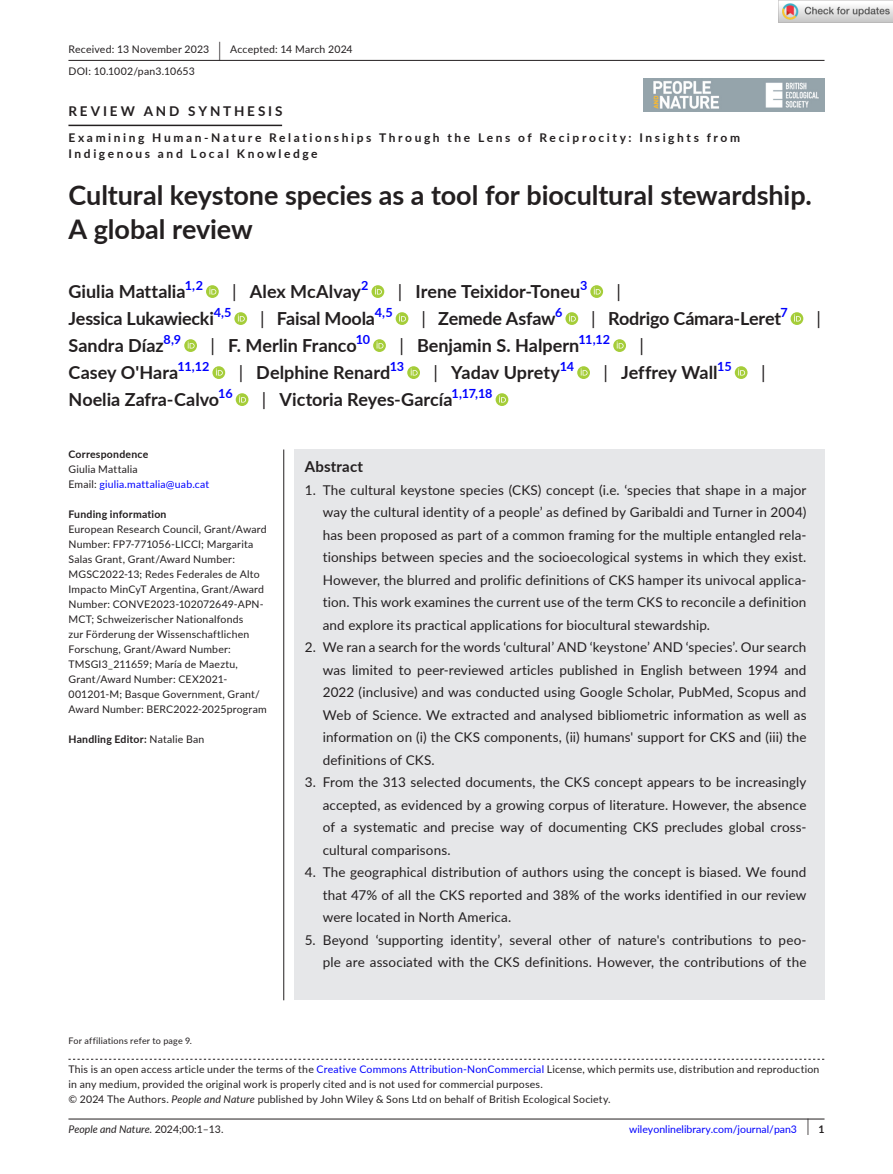
<style>
.page{position:relative;width:893px;height:1174px;background:#fff}
.page>*{position:absolute;margin:0;border:0;box-sizing:border-box;transform-origin:0 0}
.t1{font:700 27px/34.5px "Lato";letter-spacing:-.005em;color:#231f20}
.t2{font:700 18px "Lato";letter-spacing:-.005em;color:#231f20}
.t3{font:18px "Lato";color:#231f20}
.t4{font:700 15px "Lato";letter-spacing:.015em;color:#231f20}
.t5{font:13.5px/22.5px "Lato";letter-spacing:.01em;color:#231f20;text-align:justify}
.t6{font:700 13.5px "Lato";letter-spacing:.215em;color:#231f20}
.t7{font:700 12.6px "Lato";letter-spacing:-.015em;color:#00f}
.t8{font:700 12px/16.5px "Lato";letter-spacing:.215em;color:#231f20}
.t9{font:10.5px/15px "Lato";letter-spacing:.02em;color:#231f20}
.t10{font:10.5px/15px "Lato";letter-spacing:.01em;color:#00f}
.t11{font:700 10.5px "Lato";letter-spacing:.02em;color:#231f20}
.t12{font:italic 10.5px "Lato";color:#231f20}
.t13{font:9px "Lato";letter-spacing:.02em;color:#231f20}
.s1{font-size:19.65px}
.s2{font-weight:400}
.s3{color:#231f20}
.s4{color:#00f}
.s5{font-style:italic}
.s6{font-style:normal}
.s7{font-size:17.4px;color:#231f20}
.s8{font-weight:700;color:#231f20}
</style>
<div class="page">
<hr style="left:68px;top:1118px;width:756px;height:1px;background:#231f20">
<img style="left:644px;top:79px;width:180px;height:33px">
<hr style="left:68px;top:60px;width:756px;height:1px;background:#231f20">
<hr style="left:68px;top:125px;width:214px;height:1px;background:#231f20">
<svg style="left:206px;top:285px;width:13px;height:13px"></svg>
<svg style="left:209px;top:287px;width:7px;height:7px"></svg>
<svg style="left:371px;top:285px;width:13px;height:13px"></svg>
<svg style="left:375px;top:287px;width:7px;height:7px"></svg>
<svg style="left:590px;top:285px;width:13px;height:13px"></svg>
<svg style="left:594px;top:287px;width:7px;height:7px"></svg>
<svg style="left:234px;top:312px;width:13px;height:13px"></svg>
<svg style="left:238px;top:314px;width:7px;height:7px"></svg>
<svg style="left:396px;top:312px;width:12px;height:13px"></svg>
<svg style="left:399px;top:314px;width:7px;height:7px"></svg>
<svg style="left:565px;top:312px;width:13px;height:13px"></svg>
<svg style="left:569px;top:314px;width:7px;height:7px"></svg>
<svg style="left:791px;top:312px;width:12px;height:13px"></svg>
<svg style="left:794px;top:314px;width:7px;height:7px"></svg>
<svg style="left:184px;top:339px;width:13px;height:13px"></svg>
<svg style="left:188px;top:341px;width:7px;height:7px"></svg>
<svg style="left:373px;top:339px;width:13px;height:13px"></svg>
<svg style="left:377px;top:341px;width:6px;height:7px"></svg>
<svg style="left:613px;top:339px;width:13px;height:13px"></svg>
<svg style="left:617px;top:341px;width:7px;height:7px"></svg>
<svg style="left:212px;top:366px;width:13px;height:13px"></svg>
<svg style="left:216px;top:368px;width:7px;height:7px"></svg>
<svg style="left:407px;top:366px;width:13px;height:13px"></svg>
<svg style="left:411px;top:368px;width:7px;height:7px"></svg>
<svg style="left:577px;top:366px;width:13px;height:13px"></svg>
<svg style="left:581px;top:368px;width:7px;height:7px"></svg>
<svg style="left:735px;top:366px;width:12px;height:13px"></svg>
<svg style="left:738px;top:368px;width:7px;height:7px"></svg>
<svg style="left:236px;top:393px;width:12px;height:13px"></svg>
<svg style="left:239px;top:395px;width:7px;height:7px"></svg>
<svg style="left:496px;top:393px;width:12px;height:13px"></svg>
<svg style="left:499px;top:395px;width:7px;height:7px"></svg>
<svg style="left:68px;top:1058px;width:756px;height:1px"></svg>
<div style="left:294px;top:449px;width:530px;height:551px;background:#e6e7e9"></div>
<hr style="left:283px;top:449px;width:1px;height:551px;background:#231f20">
<img style="left:779px;top:0;width:114px;height:23px">
<p class="t9" style="left:68px;top:38px;width:286px;line-height:21.8px">Received: 13 November 2023 <span class="s1">|</span> Accepted: 14 March 2024<br>DOI: 10.1002/pan3.10653</p>
<p class="t6" style="left:68px;top:101px;width:216px">REVIEW AND SYNTHESIS</p>
<p class="t8" style="left:68px;top:129px;width:673px">Examining Human-Nature Relationships Through the Lens of Reciprocity: Insights from<br>Indigenous and Local Knowledge</p>
<h1 class="t1" style="left:68px;top:177px;width:745px">Cultural keystone species as a tool for biocultural stewardship.<br>A global review</h1>
<h2 class="t2" style="left:68px;top:278px;width:119px">Giulia Mattalia</h2>
<p class="t7" style="left:185px;top:276px;width:20px">1,2</p>
<h2 class="t2" style="left:232px;top:278px;width:130px"><span class="s2">|</span> Alex McAlvay</h2>
<p class="t7" style="left:361px;top:276px;width:9px">2</p>
<h2 class="t2" style="left:398px;top:278px;width:184px"><span class="s2">|</span> Irene Teixidor-Toneu</h2>
<p class="t7" style="left:580px;top:276px;width:9px">3</p>
<h2 class="t3" style="left:617px;top:278px;width:6px">|</h2>
<h2 class="t2" style="left:68px;top:305px;width:147px">Jessica Lukawiecki</h2>
<p class="t7" style="left:214px;top:303px;width:19px">4,5</p>
<h2 class="t2" style="left:260px;top:305px;width:116px"><span class="s2">|</span> Faisal Moola</h2>
<p class="t7" style="left:375px;top:303px;width:19px">4,5</p>
<h2 class="t2" style="left:421px;top:305px;width:136px"><span class="s2">|</span> Zemede Asfaw</h2>
<p class="t7" style="left:555px;top:303px;width:9px">6</p>
<h2 class="t2" style="left:591px;top:305px;width:191px"><span class="s2">|</span> Rodrigo Cámara-Leret</h2>
<p class="t7" style="left:780px;top:303px;width:9px">7</p>
<h2 class="t3" style="left:816px;top:305px;width:6px">|</h2>
<h2 class="t2" style="left:68px;top:332px;width:97px">Sandra Díaz</h2>
<p class="t7" style="left:164px;top:330px;width:19px">8,9</p>
<h2 class="t2" style="left:210px;top:332px;width:148px"><span class="s2">|</span> F. Merlin Franco</h2>
<p class="t7" style="left:356px;top:330px;width:16px">10</p>
<h2 class="t2" style="left:399px;top:332px;width:181px"><span class="s2">|</span> Benjamin S. Halpern</h2>
<p class="t7" style="left:578px;top:330px;width:33px">11,12</p>
<h2 class="t3" style="left:639px;top:332px;width:6px">|</h2>
<h2 class="t2" style="left:68px;top:359px;width:111px">Casey O'Hara</h2>
<p class="t7" style="left:177px;top:357px;width:33px">11,12</p>
<h2 class="t2" style="left:239px;top:359px;width:153px"><span class="s2">|</span> Delphine Renard</h2>
<p class="t7" style="left:390px;top:357px;width:16px">13</p>
<h2 class="t2" style="left:433px;top:359px;width:128px"><span class="s2">|</span> Yadav Uprety</h2>
<p class="t7" style="left:560px;top:357px;width:16px">14</p>
<h2 class="t2" style="left:603px;top:359px;width:116px"><span class="s2">|</span> Jeffrey Wall</h2>
<p class="t7" style="left:717px;top:357px;width:16px">15</p>
<h2 class="t3" style="left:761px;top:359px;width:6px">|</h2>
<h2 class="t2" style="left:68px;top:386px;width:152px">Noelia Zafra-Calvo</h2>
<p class="t7" style="left:218px;top:384px;width:16px">16</p>
<h2 class="t2" style="left:262px;top:386px;width:192px"><span class="s2">|</span> Victoria Reyes-García</h2>
<p class="t7" style="left:452px;top:384px;width:43px">1,17,18</p>
<p class="t11" style="left:68px;top:446px;width:81px">Correspondence</p>
<p class="t10" style="left:68px;top:461px;width:142px"><span class="s3">Giulia Mattalia<br>Email:</span> giulia.mattalia@uab.cat</p>
<p class="t11" style="left:68px;top:506px;width:100px">Funding information</p>
<p class="t9" style="left:68px;top:521px;width:200px">European Research Council, Grant/Award Number: FP7-771056-LICCI; Margarita Salas Grant, Grant/Award Number:<br>MGSC2022-13; Redes Federales de Alto Impacto MinCyT Argentina, Grant/Award Number: CONVE2023-102072649-APN-MCT; Schweizerischer Nationalfonds<br>zur Förderung der Wissenschaftlichen Forschung, Grant/Award Number:<br>TMSGI3_211659; María de Maeztu, Grant/Award Number: CEX2021- 001201-M; Basque Government, Grant/ Award Number: BERC2022-2025program</p>
<p class="t11" style="left:68px;top:731px;width:137px">Handling Editor: <span class="s2">Natalie Ban</span></p>
<p class="t13" style="left:68px;top:1033px;width:125px">For affiliations refer to page 9.</p>
<p class="t4" style="left:305px;top:455px;width:60px">Abstract</p>
<p class="t5" style="left:323px;top:478px;width:485px;text-indent:-18px">1. The cultural keystone species (CKS) concept (i.e. ‘species that shape in a major way the cultural identity of a people’ as defined by Garibaldi and Turner in 2004) has been proposed as part of a common framing for the multiple entangled rela&shy;tionships between species and the socioecological systems in which they exist.<br>However, the blurred and prolific definitions of CKS hamper its univocal applica&shy;tion. This work examines the current use of the term CKS to reconcile a definition and explore its practical applications for biocultural stewardship.</p>
<p class="t5" style="left:323px;top:635px;width:485px;text-indent:-18px">2. We ran a search for the words ‘cultural’ AND ‘keystone’ AND ‘species’. Our search was limited to peer-reviewed articles published in English between 1994 and 2022 (inclusive) and was conducted using Google Scholar, PubMed, Scopus and Web of Science. We extracted and analysed bibliometric information as well as information on (i) the CKS components, (ii) humans' support for CKS and (iii) the definitions of CKS.</p>
<p class="t5" style="left:323px;top:770px;width:485px;text-indent:-18px">3. From the 313 selected documents, the CKS concept appears to be increasingly accepted, as evidenced by a growing corpus of literature. However, the absence of a systematic and precise way of documenting CKS precludes global cross&shy;cultural comparisons.</p>
<p class="t5" style="left:323px;top:860px;width:485px;text-indent:-18px">4. The geographical distribution of authors using the concept is biased. We found that 47% of all the CKS reported and 38% of the works identified in our review were located in North America.</p>
<p class="t5" style="left:305px;top:928px;width:503px;text-align:right">5. Beyond ‘supporting identity’, several other of nature's contributions to peo&shy;ple are associated with the CKS definitions. However, the contributions of the</p>
<p class="t9" style="left:68px;top:1061px;width:752px">This is an open access article under the terms of the <span class="s4">Creative Commons Attribution-NonCommercial</span> License, which permits use, distribution and reproduction in any medium, provided the original work is properly cited and is not used for commercial purposes.<br>© 2024 The Authors. <span class="s5">People and Nature</span> published by John Wiley &amp; Sons Ltd on behalf of British Ecological Society.</p>
<p class="t12" style="left:68px;top:1121px;width:157px">People and Nature. <span class="s6">2024;00:1–13.</span></p>
<p class="t10" style="left:629px;top:1121px;width:197px">wileyonlinelibrary.com/journal/pan3 <span class="s7">|</span> <span class="s8">1</span></p>
</div>
